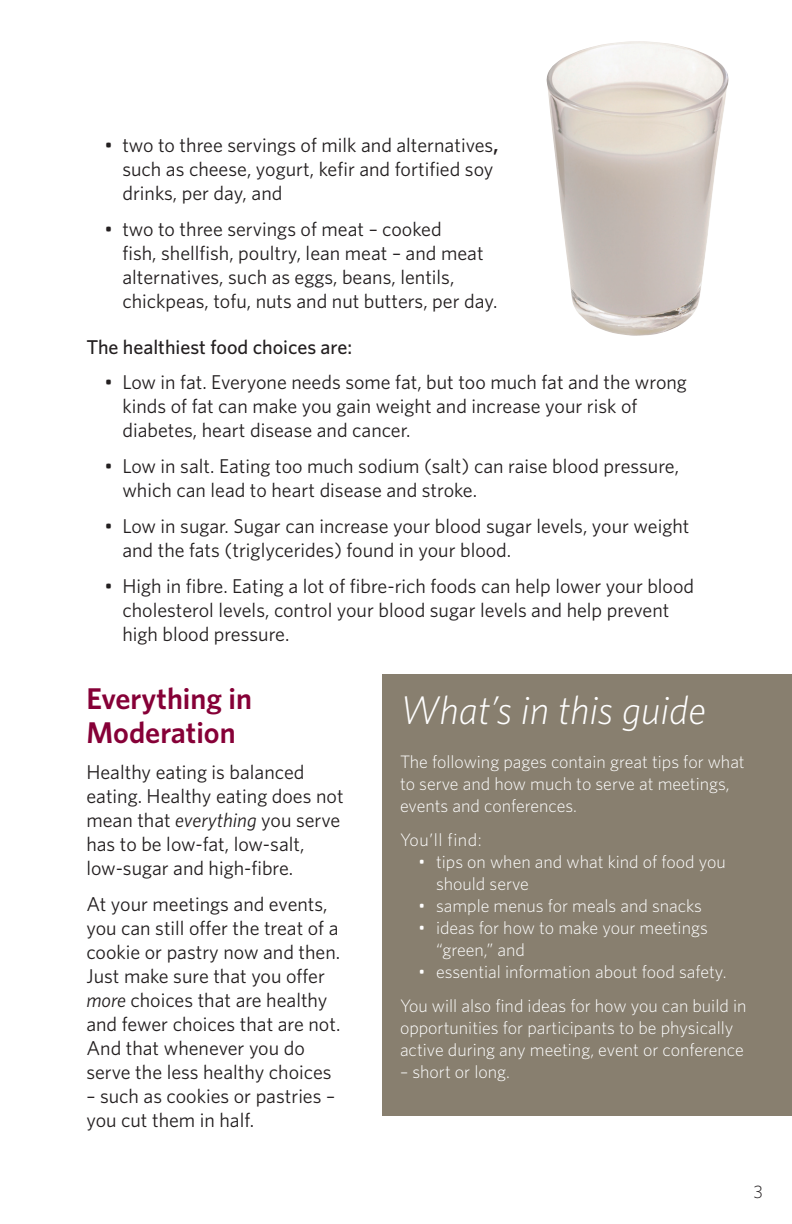
<style>
.page{position:relative;width:792px;height:1224px;background:#fff}
.page>*{position:absolute;margin:0;border:0;box-sizing:border-box;transform-origin:0 0}
.t1{font:italic 300 40px "Whitney";color:#fff}
.Head_B{font:600 30px/34px "Whitney";color:#860037}
.t2{font:20px/24px "Whitney";color:#231f20}
.t3{font:500 20px "Whitney";color:#231f20}
.t4{font:300 18px/22px "Whitney";color:#fff}
.Head_C{font:300 18px "Whitney";color:#231f20}
.s1{font-weight:600}
.s2{font-style:italic}
</style>
<div class="page">
<div style="left:382px;top:674px;width:410px;height:442px;background:#887f6f"></div>
<img style="left:546px;top:41px;width:183px;height:295px">
<p class="t2" style="left:122px;top:133px;width:377px;text-indent:-18px">• two to three servings of milk and alternatives<span class="s1">, </span>such as cheese, yogurt, kefir and fortified soy drinks, per day, and</p>
<p class="t2" style="left:122px;top:217px;width:377px;text-indent:-18px">• two to three servings of meat – cooked<br>fish, shellfish, poultry, lean meat – and meat alternatives, such as eggs, beans, lentils, chickpeas, tofu, nuts and nut butters, per day.</p>
<p class="t3" style="left:86px;top:333px;width:267px">The healthiest food choices are:</p>
<p class="t2" style="left:122px;top:370px;width:566px;text-indent:-18px">• Low in fat. Everyone needs some fat, but too much fat and the wrong kinds of fat can make you gain weight and increase your risk of diabetes, heart disease and cancer.</p>
<p class="t2" style="left:122px;top:454px;width:558px;text-indent:-18px">• Low in salt. Eating too much sodium (salt) can raise blood pressure, which can lead to heart disease and stroke.</p>
<p class="t2" style="left:122px;top:514px;width:569px;text-indent:-18px">• Low in sugar. Sugar can increase your blood sugar levels, your weight and the fats (triglycerides) found in your blood.</p>
<p class="t2" style="left:122px;top:574px;width:573px;text-indent:-18px">• High in fibre. Eating a lot of fibre-rich foods can help lower your blood cholesterol levels, control your blood sugar levels and help prevent high blood pressure.</p>
<p class="Head_B" style="left:86px;top:681px;width:167px">Everything in<br>Moderation</p>
<p class="t2" style="left:86px;top:759px;width:259px">Healthy eating is balanced eating. Healthy eating does not mean that <span class="s2">everything</span> you serve has to be low-fat, low-salt, low-sugar and high-fibre.</p>
<p class="t2" style="left:86px;top:891px;width:256px">At your meetings and events, you can still offer the treat of a cookie or pastry now and then.<br>Just make sure that you offer <span class="s2">more</span> choices that are healthy and fewer choices that are not.<br>And that whenever you do serve the less healthy choices</p>
<p class="t2" style="left:86px;top:1083px;width:250px">– such as cookies or pastries – you cut them in half.</p>
<p class="t1" style="left:400px;top:683px;width:308px">What’s in this guide</p>
<p class="t4" style="left:400px;top:750px;width:346px">The following pages contain great tips for what to serve and how much to serve at meetings, events and conferences.</p>
<p class="t4" style="left:400px;top:828px;width:83px">You’ll find:</p>
<p class="t4" style="left:436px;top:850px;width:291px;text-indent:-18px">• tips on when and what kind of food you should serve</p>
<p class="t4" style="left:418px;top:894px;width:286px">• sample menus for meals and snacks</p>
<p class="t4" style="left:436px;top:916px;width:273px;text-indent:-18px">• ideas for how to make your meetings “green,” and</p>
<p class="t4" style="left:418px;top:960px;width:310px">• essential information about food safety.</p>
<p class="t4" style="left:400px;top:994px;width:348px">You will also find ideas for how you can build in opportunities for participants to be physically active during any meeting, event or conference</p>
<p class="t4" style="left:400px;top:1060px;width:112px">– short or long.</p>
<p class="Head_C" style="left:754px;top:1180px;width:11px">3</p>
</div>
